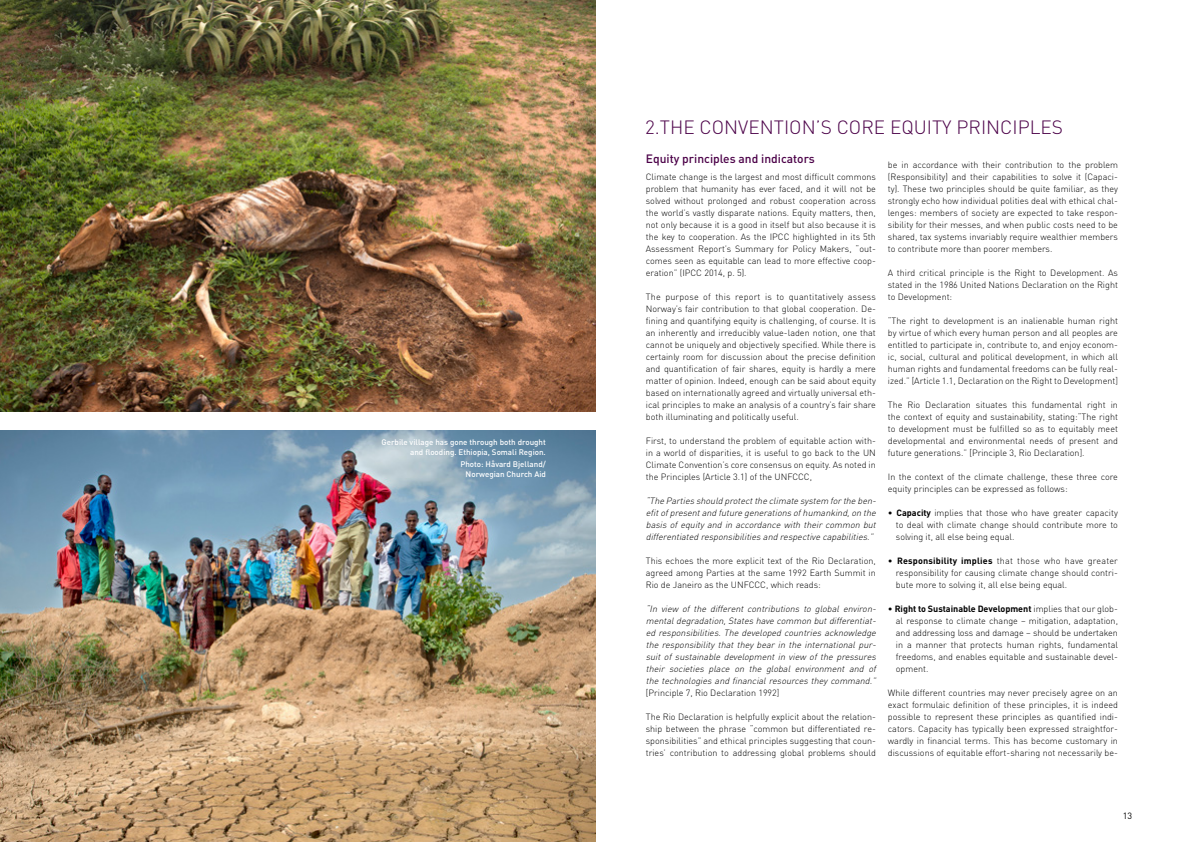
<style>
.page{position:relative;width:1191px;height:842px;background:#fff}
.page>*{position:absolute;margin:0;border:0;box-sizing:border-box;transform-origin:0 0}
.STOR_TITTEL{font:300 19px "DIN";color:#4b0048}
.Mellomtittel{font:500 12px "DIN";color:#4b0048}
.Brødtekst{font:300 9px/12px "DIN";color:#000;text-align:justify}
.Brødtekst-2{font:italic 300 9px/12px "DIN";color:#000;text-align:justify}
.t1{font:9px "DIN";color:#000}
.Brødtekst-3{font:500 8px/9.6px "DIN";color:#fff;text-align:right}
.s1{font-style:normal}
.s2{font-weight:700}
</style>
<div class="page">
<img style="left:0;top:430px;width:595px;height:412px">
<img style="left:0;top:0;width:595px;height:412px">
<p class="Brødtekst-3" style="left:381px;top:437px;width:166px">Gerbile village has gone through both drought and flooding. Ethiopia, Somali Region.</p>
<p class="Brødtekst-3" style="left:460px;top:459px;width:87px">Photo: Håvard Bjelland/<br>Norwegian Church Aid</p>
<p class="STOR_TITTEL" style="left:645px;top:116px;width:419px">2.THE CONVENTION’S CORE EQUITY PRINCIPLES</p>
<p class="Mellomtittel" style="left:646px;top:151px;width:170px">Equity principles and indicators</p>
<p class="Brødtekst" style="left:646px;top:171px;width:232px">Climate change is the largest and most difficult commons problem that humanity has ever faced, and it will not be solved without prolonged and robust cooperation across the world’s vastly disparate nations. Equity matters, then, not only because it is a good in itself but also because it is the key to cooperation. As the IPCC highlighted in its 5th Assessment Report’s Summary for Policy Makers, “out&shy;comes seen as equitable can lead to more effective coop&shy;eration” (IPCC 2014, p. 5).</p>
<p class="Brødtekst" style="left:646px;top:291px;width:232px">The purpose of this report is to quantitatively assess Norway’s fair contribution to that global cooperation. De&shy;fining and quantifying equity is challenging, of course. It is an inherently and irreducibly value-laden notion, one that cannot be uniquely and objectively specified. While there is certainly room for discussion about the precise definition and quantification of fair shares, equity is hardly a mere matter of opinion. Indeed, enough can be said about equity based on internationally agreed and virtually universal eth&shy;ical principles to make an analysis of a country’s fair share both illuminating and politically useful.</p>
<p class="Brødtekst" style="left:646px;top:435px;width:231px">First, to understand the problem of equitable action with&shy;in a world of disparities, it is useful to go back to the UN Climate Convention’s core consensus on equity. As noted in the Principles (Article 3.1) of the UNFCCC,</p>
<p class="Brødtekst-2" style="left:646px;top:495px;width:234px">“The Parties should protectthe climate system forthe ben&shy;efitofpresentand future generations ofhumankind,on the basis of equity and in accordance with their common but differentiated responsibilities and respective capabilities.”</p>
<p class="Brødtekst" style="left:646px;top:555px;width:231px">This echoes the more explicit text of the Rio Declaration, agreed among Parties at the same 1992 Earth Summit in Rio de Janeiro as the UNFCCC, which reads:</p>
<p class="Brødtekst-2" style="left:646px;top:603px;width:234px">“In view of the different contributions to global environ&shy;mentaldegradation,States have common butdifferentiat&shy;ed responsibilities. The developed countries acknowledge the responsibility that they bear in the international pur&shy;suit of sustainable development in view of the pressures their societies place on the global environment and of the technologies and financial resources they command.” <span class="s1">[Principle 7, Rio Declaration 1992]</span></p>
<p class="Brødtekst" style="left:646px;top:711px;width:231px">The Rio Declaration is helpfully explicit about the relation&shy;ship between the phrase “common but differentiated re&shy;sponsibilities” and ethical principles suggesting that coun&shy;tries’ contribution to addressing global problems should</p>
<p class="Brødtekst" style="left:888px;top:159px;width:231px">be in accordance with their contribution to the problem (Responsibility) and their capabilities to solve it (Capaci&shy;ty). These two principles should be quite familiar, as they strongly echo how individual polities deal with ethical chal&shy;lenges: members of society are expected to take respon&shy;sibility for their messes, and when public costs need to be shared, tax systems invariably require wealthier members to contribute more than poorer members.</p>
<p class="Brødtekst" style="left:888px;top:267px;width:232px">A third critical principle is the Right to Development. As stated in the 1986 United Nations Declaration on the Right to Development:</p>
<p class="Brødtekst" style="left:888px;top:315px;width:232px">“The right to development is an inalienable human right by virtue of which every human person and all peoples are entitled to participate in, contribute to, and enjoy econom&shy;ic, social, cultural and political development, in which all human rights and fundamental freedoms can be fully real&shy;ized.” [Article 1.1, Declaration on the Right to Development]</p>
<p class="Brødtekst" style="left:888px;top:399px;width:232px">The Rio Declaration situates this fundamental right in the context of equity and sustainability, stating:“The right to development must be fulfilled so as to equitably meet developmental and environmental needs of present and future generations.” [Principle 3, Rio Declaration].</p>
<p class="Brødtekst" style="left:888px;top:471px;width:231px">In the context of the climate challenge, these three core equity principles can be expressed as follows:</p>
<p class="Brødtekst" style="left:896px;top:507px;width:223px;text-indent:-8px">• <span class="s2">Capacity</span> implies that those who have greater capacity to deal with climate change should contribute more to solving it, all else being equal.</p>
<p class="Brødtekst" style="left:896px;top:555px;width:223px;text-indent:-8px">• <span class="s2">Responsibility implies</span> that those who have greater responsibility for causing climate change should contri&shy;bute more to solving it, all else being equal.</p>
<p class="Brødtekst" style="left:896px;top:603px;width:224px;text-indent:-8px">• <span class="s2">Right to Sustainable Development</span> implies that our glob&shy;al response to climate change – mitigation, adaptation, and addressing loss and damage – should be undertaken in a manner that protects human rights, fundamental freedoms, and enables equitable and sustainable devel&shy;opment.</p>
<p class="Brødtekst" style="left:888px;top:687px;width:231px">While different countries may never precisely agree on an exact formulaic definition of these principles, it is indeed possible to represent these principles as quantified indi&shy;cators. Capacity has typically been expressed straightfor&shy;wardly in financial terms. This has become customary in discussions of equitable effort-sharing not necessarily be-</p>
<p class="t1" style="left:1122px;top:810px;width:11px">13</p>
</div>
